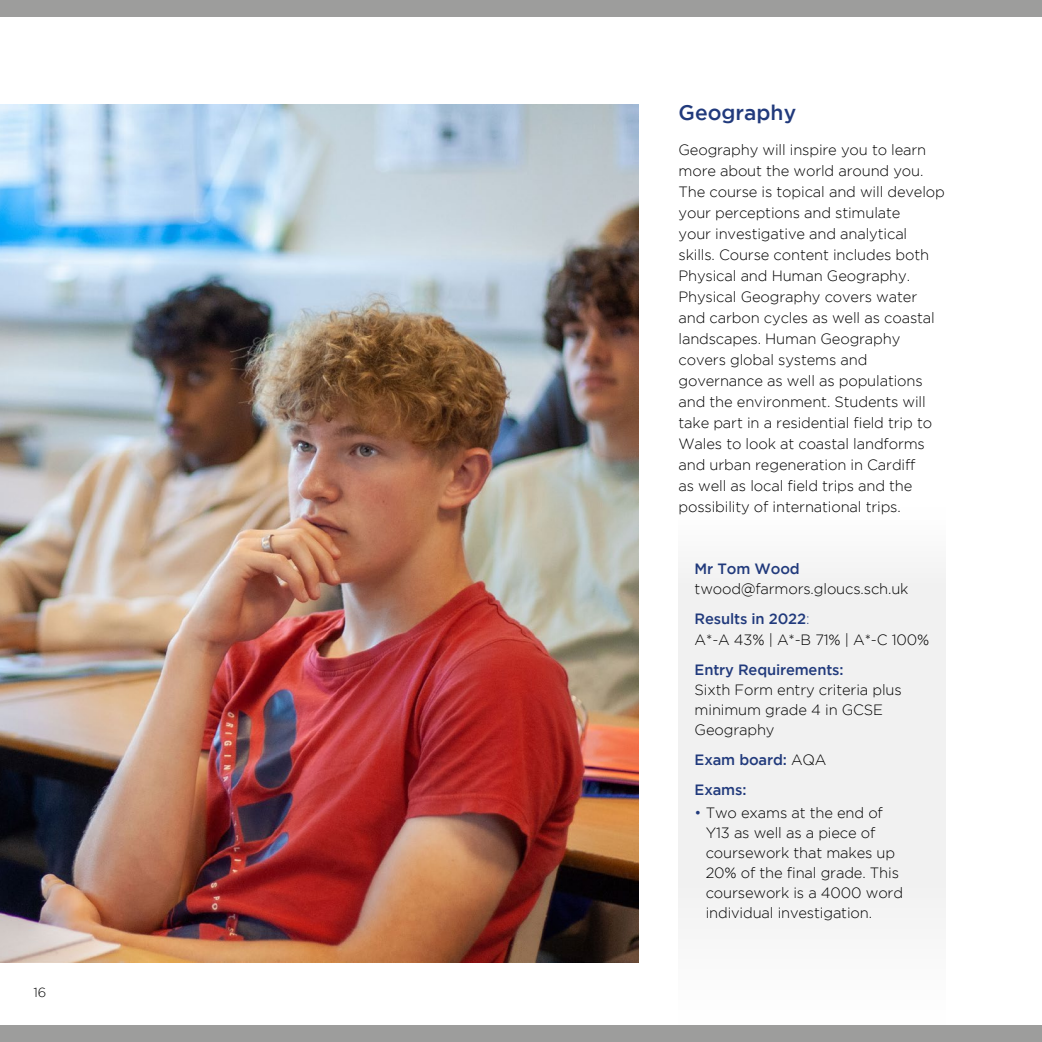
<style>
.page{position:relative;width:1042px;height:1042px;background:#fff}
.page>*{position:absolute;margin:0;border:0;box-sizing:border-box;transform-origin:0 0}
.t1{font:500 21px "Gotham";color:#213a7c}
.t2{font:300 14.88px/21px "Gotham";letter-spacing:-.01em;color:#000}
.t3{font:500 14.88px/30.1px "Gotham";letter-spacing:-.01em;color:#213a7c}
.t4{font:300 13.12px "Gotham";color:#000}
.s1{font-weight:500;color:#213a7c}
.s2{color:#213a7c}
.s3{font-weight:300;color:#000}
</style>
<div class="page">
<div style="left:678px;top:507px;width:268px;height:180px;background:#f1f1f1"></div>
<div style="left:678px;top:687px;width:268px;height:346px;background:#f1f1f1"></div>
<div style="left:0;top:1025px;width:1042px;height:17px;background:#9d9d9c"></div>
<div style="left:0;top:0;width:1042px;height:17px;background:#9d9d9c"></div>
<img style="left:0;top:104px;width:639px;height:858px">
<p class="t4" style="left:33px;top:985px;width:14px">16</p>
<h1 class="t1" style="left:678px;top:100px;width:119px">Geography</h1>
<p class="t2" style="left:678px;top:139px;width:268px">Geography will inspire you to learn more about the world around you.<br>The course is topical and will develop your perceptions and stimulate<br>your investigative and analytical skills. Course content includes both Physical and Human Geography.<br>Physical Geography covers water and carbon cycles as well as coastal landscapes. Human Geography covers global systems and governance as well as populations and the environment. Students will take part in a residential field trip to Wales to look at coastal landforms and urban regeneration in Cardiff<br>as well as local field trips and the possibility of international trips.</p>
<p class="t3" style="left:694px;top:553px;width:107px">Mr Tom Wood</p>
<p class="t2" style="left:694px;top:574px;width:215px;line-height:30.1px">twood@farmors.gloucs.sch.uk<br><span class="s1">Results in 2022</span><span class="s2">:</span></p>
<p class="t2" style="left:694px;top:628px;width:236px">A*-A 43% | A*-B 71% | A*-C 100%</p>
<p class="t3" style="left:694px;top:654px;width:150px">Entry Requirements:</p>
<p class="t2" style="left:694px;top:679px;width:209px;line-height:20.1px">Sixth Form entry criteria plus minimum grade 4 in GCSE<br>Geography</p>
<p class="t3" style="left:694px;top:744px;width:133px">Exam board: <span class="s3">AQA<br></span>Exams:</p>
<p class="t2" style="left:706px;top:802px;width:199px;line-height:20.1px;text-indent:-11px"><span class="s2">•</span> Two exams at the end of<br>Y13 as well as a piece of coursework that makes up<br>20% of the final grade. This coursework is a 4000 word individual investigation.</p>
</div>
